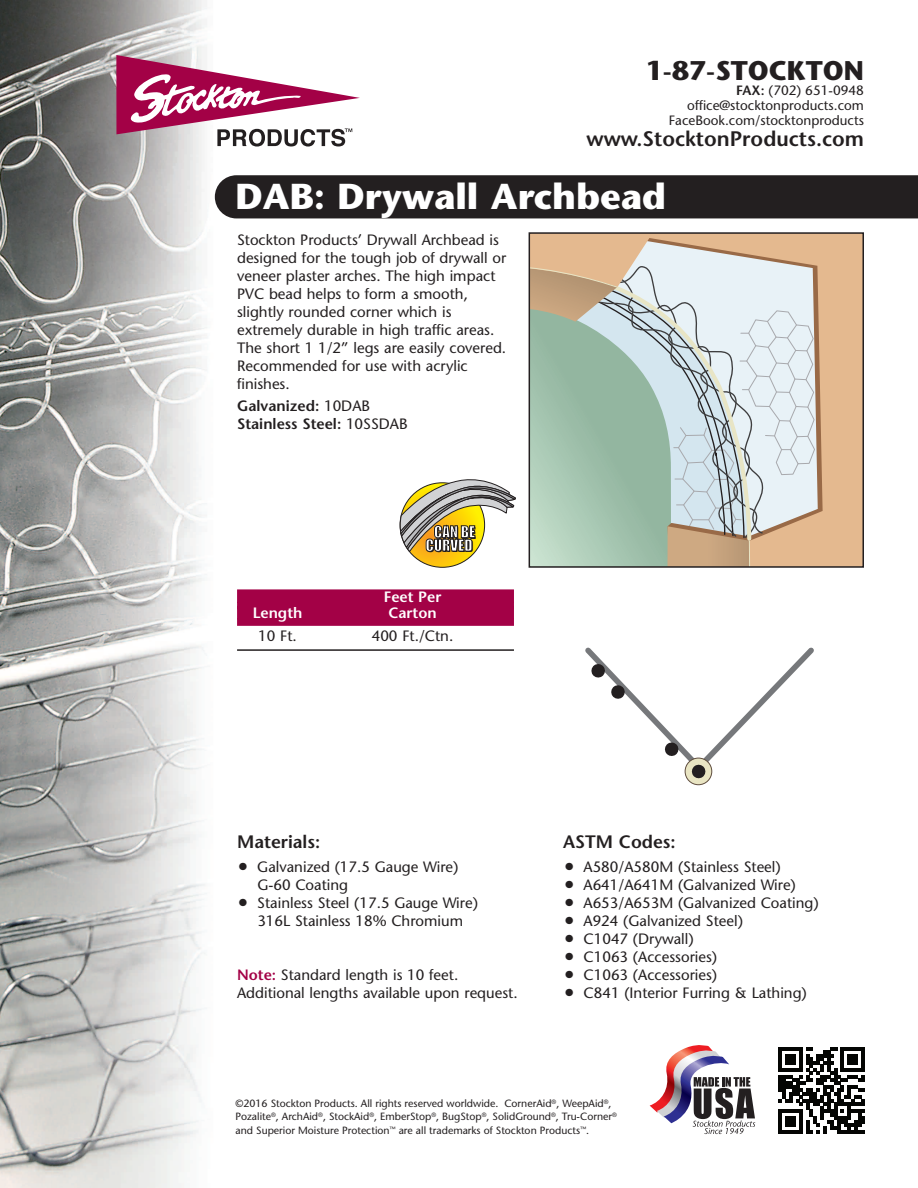
<style>
.page{position:relative;width:918px;height:1188px;background:#fff}
.page>*{position:absolute;margin:0;border:0;box-sizing:border-box;transform-origin:0 0}
.t1{font:700 36px "Stone Sans";color:#fff}
.t2{font:700 27px "Stone Sans";color:#231f20}
.t3{font:600 21px "Stone Sans";color:#231f20}
.t4{font:600 18px "Stone Sans";color:#231f20}
.t5{font:15px/18px "Stone Sans";color:#231f20}
.t6{font:600 15px/18px "Stone Sans";color:#231f20}
.t7{font:600 15px "Stone Sans";color:#fff}
.t8{font:15px/13.5px "Impact";color:#fff;text-align:center}
.t9{font:13.5px/15px "Stone Sans";color:#231f20;text-align:right}
.t10{font:10.5px/13.5px "Stone Sans";color:#231f20}
.s1{font-weight:600}
.s2{font-weight:400}
.s3{font-family:"Lucida Grande";font-size:18px}
.s4{font-weight:600;color:#a30146}
</style>
<div class="page">
<svg style="left:685px;top:758px;width:27px;height:27px"></svg>
<div style="left:685px;top:758px;width:27px;height:27px;border:1px solid #5f4d3e;border-radius:50%"></div>
<svg style="left:585px;top:647px;width:229px;height:132px"></svg>
<img style="left:0;top:0;width:215px;height:1188px">
<svg style="left:116px;top:55px;width:244px;height:92px"></svg>
<svg style="left:650px;top:1045px;width:105px;height:89px"></svg>
<svg style="left:778px;top:1047px;width:87px;height:87px"></svg>
<div style="left:215px;top:175px;width:703px;height:43px;background:#231f20"></div>
<svg style="left:532px;top:235px;width:329px;height:330px;background:#deb48b"></svg>
<svg style="left:532px;top:245px;width:283px;height:320px;background:#c2cdc2"></svg>
<div style="left:529px;top:232px;width:335px;height:336px;border:2px solid #231f20"></div>
<div style="left:237px;top:589px;width:277px;height:14px;background:#a30146"></div>
<div style="left:237px;top:602px;width:277px;height:7px;background:#a30146"></div>
<div style="left:237px;top:606px;width:277px;height:13px;background:#a30146"></div>
<div style="left:237px;top:618px;width:277px;height:8px;background:#a30146"></div>
<hr style="left:237px;top:649px;width:277px;height:2px;background:#231f20">
<svg style="left:400px;top:483px;width:85px;height:84px"></svg>
<svg style="left:400px;top:480px;width:116px;height:72px"></svg>
<h2 class="t2" style="left:646px;top:60px;width:220px">1-87-STOCKTON</h2>
<p class="t9" style="left:669px;top:84px;width:197px"><span class="s1">FAX:</span> (702) 651-0948 office@stocktonproducts.com<br>FaceBook.com/stocktonproducts</p>
<h3 class="t3" style="left:587px;top:130px;width:279px">www.StocktonProducts.com</h3>
<h1 class="t1" style="left:236px;top:183px;width:432px">DAB: Drywall Archbead</h1>
<p class="t5" style="left:237px;top:232px;width:271px">Stockton Products’ Drywall Archbead is designed for the tough job of drywall or veneer plaster arches. The high impact PVC bead helps to form a smooth, slightly rounded corner which is extremely durable in high traffic areas.<br>The short 1 1/2” legs are easily covered.<br>Recommended for use with acrylic finishes.</p>
<p class="t6" style="left:237px;top:399px;width:172px">Galvanized: <span class="s2">10DAB<br></span>Stainless Steel: <span class="s2">10SSDAB</span></p>
<p class="t8" style="left:426px;top:525px;width:51px">CAN BE<br>CURVED</p>
<p class="t7" style="left:384px;top:591px;width:59px">Feet Per</p>
<p class="t7" style="left:253px;top:607px;width:51px">Length</p>
<p class="t7" style="left:388px;top:607px;width:50px">Carton</p>
<p class="t5" style="left:258px;top:628px;width:40px">10 Ft.</p>
<p class="t5" style="left:372px;top:628px;width:83px">400 Ft./Ctn.</p>
<p class="t4" style="left:237px;top:835px;width:85px">Materials:</p>
<p class="t5" style="left:257px;top:859px;width:203px;text-indent:-19px"><span class="s3">●</span> Galvanized (17.5 Gauge Wire)<br>G-60 Coating</p>
<p class="t5" style="left:238px;top:895px;width:242px;text-align:center"><span class="s3">●</span> Stainless Steel (17.5 Gauge Wire)<br>316L Stainless 18% Chromium</p>
<p class="t5" style="left:237px;top:967px;width:282px"><span class="s4">Note:</span> Standard length is 10 feet.<br>Additional lengths available upon request.</p>
<p class="t4" style="left:563px;top:835px;width:114px">ASTM Codes:</p>
<p class="t5" style="left:564px;top:859px;width:218px"><span class="s3">●</span> A580/A580M (Stainless Steel)</p>
<p class="t5" style="left:564px;top:877px;width:233px"><span class="s3">●</span> A641/A641M (Galvanized Wire)</p>
<p class="t5" style="left:564px;top:895px;width:256px"><span class="s3">●</span> A653/A653M (Galvanized Coating)</p>
<p class="t5" style="left:564px;top:913px;width:180px"><span class="s3">●</span> A924 (Galvanized Steel)</p>
<p class="t5" style="left:564px;top:931px;width:131px"><span class="s3">●</span> C1047 (Drywall)</p>
<p class="t5" style="left:564px;top:949px;width:155px"><span class="s3">●</span> C1063 (Accessories)</p>
<p class="t5" style="left:564px;top:967px;width:155px"><span class="s3">●</span> C1063 (Accessories)</p>
<p class="t5" style="left:564px;top:985px;width:244px"><span class="s3">●</span> C841 (Interior Furring &amp; Lathing)</p>
<p class="t10" style="left:236px;top:1098px;width:383px">©2016 Stockton Products. All rights reserved worldwide. CornerAid<sup>®</sup>, WeepAid<sup>®</sup>,<br>Pozalite<sup>®</sup>, ArchAid<sup>®</sup>, StockAid<sup>®</sup>, EmberStop<sup>®</sup>, BugStop<sup>®</sup>, SolidGround<sup>®</sup>, Tru-Corner<sup>® </sup>and Superior Moisture Protection<sup>™</sup> are all trademarks of Stockton Products<sup>™</sup>.</p>
</div>
